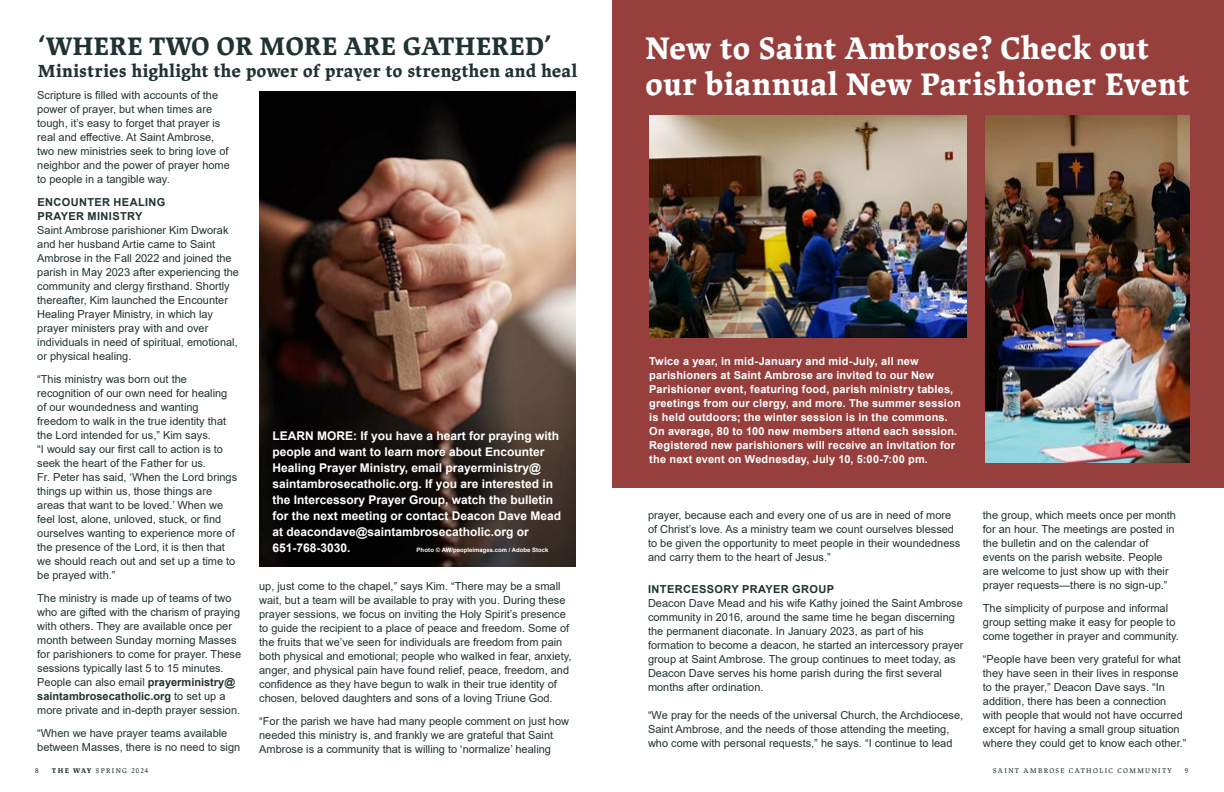
<style>
.page{position:relative;width:1224px;height:792px;background:#fff}
.page>*{position:absolute;margin:0;border:0;box-sizing:border-box;transform-origin:0 0}
.t1{font:700 32px/36px "Lapture";color:#fff}
.t2{font:700 26px "Lapture";color:#203232}
.t3{font:700 18px "Lapture";color:#203232}
.t4{font:700 12px/16px "Arial";color:#fff}
.t5{font:11px/14px "Arial";color:#203232}
.t6{font:700 11px/14px "Arial";letter-spacing:.015em;color:#fff}
.t7{font:700 11px/14px "Arial";letter-spacing:.035em;color:#203232}
.t8{font:7px "Lapture";letter-spacing:.2em;color:#203232}
.t9{font:700 6px "Arial";color:#fff}
.s1{font-weight:700}
</style>
<div class="page">
<div style="left:612px;top:0;width:612px;height:488px;background:#963f3d"></div>
<img style="left:649px;top:116px;width:317px;height:221px">
<img style="left:985px;top:116px;width:205px;height:347px">
<img style="left:259px;top:91px;width:317px;height:476px">
<h2 class="t2" style="left:38px;top:30px;width:515px">‘WHERE TWO OR MORE ARE GATHERED’</h2>
<h3 class="t3" style="left:38px;top:60px;width:541px">Ministries highlight the power of prayer to strengthen and heal</h3>
<p class="t5" style="left:37px;top:88px;width:194px">Scripture is filled with accounts of the power of prayer, but when times are tough, it’s easy to forget that prayer is real and effective. At Saint Ambrose, two new ministries seek to bring love of neighbor and the power of prayer home to people in a tangible way.</p>
<p class="t7" style="left:37px;top:195px;width:129px">ENCOUNTER HEALING<br>PRAYER MINISTRY</p>
<p class="t5" style="left:37px;top:223px;width:203px">Saint Ambrose parishioner Kim Dworak and her husband Artie came to Saint Ambrose in the Fall 2022 and joined the parish in May 2023 after experiencing the community and clergy firsthand. Shortly thereafter, Kim launched the Encounter Healing Prayer Ministry, in which lay prayer ministers pray with and over individuals in need of spiritual, emotional, or physical healing.</p>
<p class="t5" style="left:37px;top:372px;width:201px">“This ministry was born out the recognition of our own need for healing of our woundedness and wanting freedom to walk in the true identity that the Lord intended for us,” Kim says.<br>“I would say our first call to action is to seek the heart of the Father for us.<br>Fr. Peter has said, ‘When the Lord brings things up within us, those things are areas that want to be loved.’ When we feel lost, alone, unloved, stuck, or find ourselves wanting to experience more of the presence of the Lord, it is then that we should reach out and set up a time to be prayed with.”</p>
<p class="t5" style="left:37px;top:591px;width:205px">The ministry is made up of teams of two who are gifted with the charism of praying with others. They are available once per month between Sunday morning Masses for parishioners to come for prayer. These sessions typically last 5 to 15 minutes.<br>People can also email <span class="s1">prayerministry@ saintambrosecatholic.org</span> to set up a more private and in-depth prayer session.</p>
<p class="t5" style="left:37px;top:726px;width:204px">“When we have prayer teams available between Masses, there is no need to sign</p>
<p class="t4" style="left:272px;top:428px;width:290px">LEARN MORE: If you have a heart for praying with people and want to learn more about Encounter Healing Prayer Ministry, email prayerministry@ saintambrosecatholic.org. If you are interested in the Intercessory Prayer Group, watch the bulletin for the next meeting or contact Deacon Dave Mead at deacondave@saintambrosecatholic.org or 651-768-3030.</p>
<p class="t9" style="left:416px;top:545px;width:134px">Photo © AW/peopleimages.com / Adobe Stock</p>
<p class="t5" style="left:259px;top:579px;width:314px">up, just come to the chapel,” says Kim. “There may be a small wait, but a team will be available to pray with you. During these prayer sessions, we focus on inviting the Holy Spirit’s presence to guide the recipient to a place of peace and freedom. Some of the fruits that we’ve seen for individuals are freedom from pain both physical and emotional; people who walked in fear, anxiety, anger, and physical pain have found relief, peace, freedom, and confidence as they have begun to walk in their true identity of chosen, beloved daughters and sons of a loving Triune God.</p>
<p class="t5" style="left:259px;top:714px;width:311px">“For the parish we have had many people comment on just how needed this ministry is, and frankly we are grateful that Saint<br>Ambrose is a community that is willing to ‘normalize’ healing</p>
<h1 class="t1" style="left:645px;top:31px;width:546px">New to Saint Ambrose? Check out our biannual New Parishioner Event</h1>
<p class="t6" style="left:649px;top:354px;width:313px">Twice a year, in mid-January and mid-July, all new parishioners at Saint Ambrose are invited to our New Parishioner event, featuring food, parish ministry tables, greetings from our clergy, and more. The summer session is held outdoors; the winter session is in the commons.<br>On average, 80 to 100 new members attend each session.<br>Registered new parishioners will receive an invitation for the next event on Wednesday, July 10, 5:00-7:00 pm.</p>
<p class="t5" style="left:648px;top:508px;width:314px">prayer, because each and every one of us are in need of more of Christ’s love. As a ministry team we count ourselves blessed to be given the opportunity to meet people in their woundedness and carry them to the heart of Jesus.”</p>
<p class="t7" style="left:648px;top:582px;width:187px">INTERCESSORY PRAYER GROUP</p>
<p class="t5" style="left:648px;top:596px;width:317px">Deacon Dave Mead and his wife Kathy joined the Saint Ambrose community in 2016, around the same time he began discerning the permanent diaconate. In January 2023, as part of his formation to become a deacon, he started an intercessory prayer group at Saint Ambrose. The group continues to meet today, as Deacon Dave serves his home parish during the first several months after ordination.</p>
<p class="t5" style="left:648px;top:708px;width:317px">“We pray for the needs of the universal Church, the Archdiocese,<br>Saint Ambrose, and the needs of those attending the meeting, who come with personal requests,” he says. “I continue to lead</p>
<p class="t5" style="left:983px;top:508px;width:195px">the group, which meets once per month for an hour. The meetings are posted in the bulletin and on the calendar of events on the parish website. People are welcome to just show up with their prayer requests—there is no sign-up.”</p>
<p class="t5" style="left:983px;top:601px;width:198px">The simplicity of purpose and informal group setting make it easy for people to come together in prayer and community.</p>
<p class="t5" style="left:983px;top:652px;width:205px">“People have been very grateful for what they have seen in their lives in response to the prayer,” Deacon Dave says. “In addition, there has been a connection with people that would not have occurred except for having a small group situation where they could get to know each other.”</p>
<p class="t8" style="left:35px;top:766px;width:5px">8</p>
<p class="t8" style="left:52px;top:766px;width:98px"><span class="s1">THE WAY</span> SPRING 2024</p>
<p class="t8" style="left:993px;top:766px;width:180px">SAINT AMBROSE CATHOLIC COMMUNITY</p>
<p class="t8" style="left:1185px;top:766px;width:5px">9</p>
</div>
